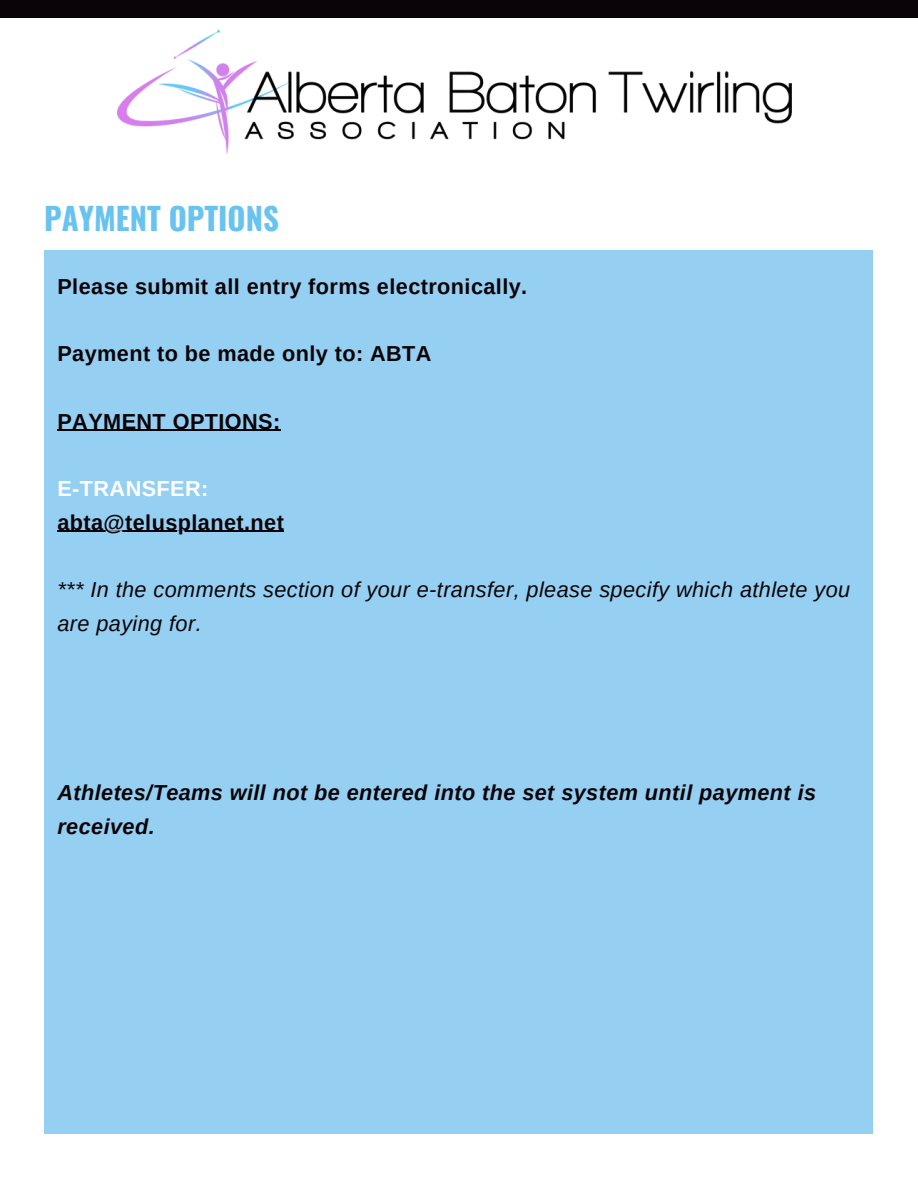
<style>
.page{position:relative;width:918px;height:1188px;background:#fff}
.page>*{position:absolute;margin:0;border:0;box-sizing:border-box;transform-origin:0 0}
.t1{font:700 30.9px "Oswald";color:#69c3f1}
.t2{font:700 21.75px "Arimo";letter-spacing:.02em;color:#0a0408}
.t3{font:italic 21.75px/33.8px "Arimo";letter-spacing:.02em;color:#0a0408}
.t4{font:italic 700 21.75px/33.8px "Arimo";letter-spacing:.02em;color:#0a0408}
.t5{font:700 21.75px "Arimo";letter-spacing:.02em;color:#fff}
</style>
<div class="page">
<div style="left:0;top:0;width:918px;height:18px;background:#0a0408"></div>
<img style="left:117px;top:29px;width:674px;height:125px">
<div style="left:44px;top:251px;width:828px;height:882px;background:#95cff1"></div>
<hr style="left:57px;top:430px;width:224px;height:1px;background:#0a0408">
<hr style="left:57px;top:531px;width:227px;height:1px;background:#0a0408">
<h1 class="t1" style="left:44px;top:194px;width:236px">PAYMENT OPTIONS</h1>
<p class="t2" style="left:57px;top:274px;width:471px">Please submit all entry forms electronically.</p>
<p class="t2" style="left:57px;top:341px;width:376px">Payment to be made only to: ABTA</p>
<p class="t2" style="left:57px;top:409px;width:224px">PAYMENT OPTIONS:</p>
<p class="t5" style="left:57px;top:476px;width:153px">E-TRANSFER:</p>
<p class="t2" style="left:57px;top:510px;width:228px">abta@telusplanet.net</p>
<p class="t3" style="left:57px;top:573px;width:794px">*** In the comments section of your e-transfer, please specify which athlete you are paying for.</p>
<p class="t4" style="left:57px;top:775px;width:760px">Athletes/Teams will not be entered into the set system until payment is received.</p>
</div>
